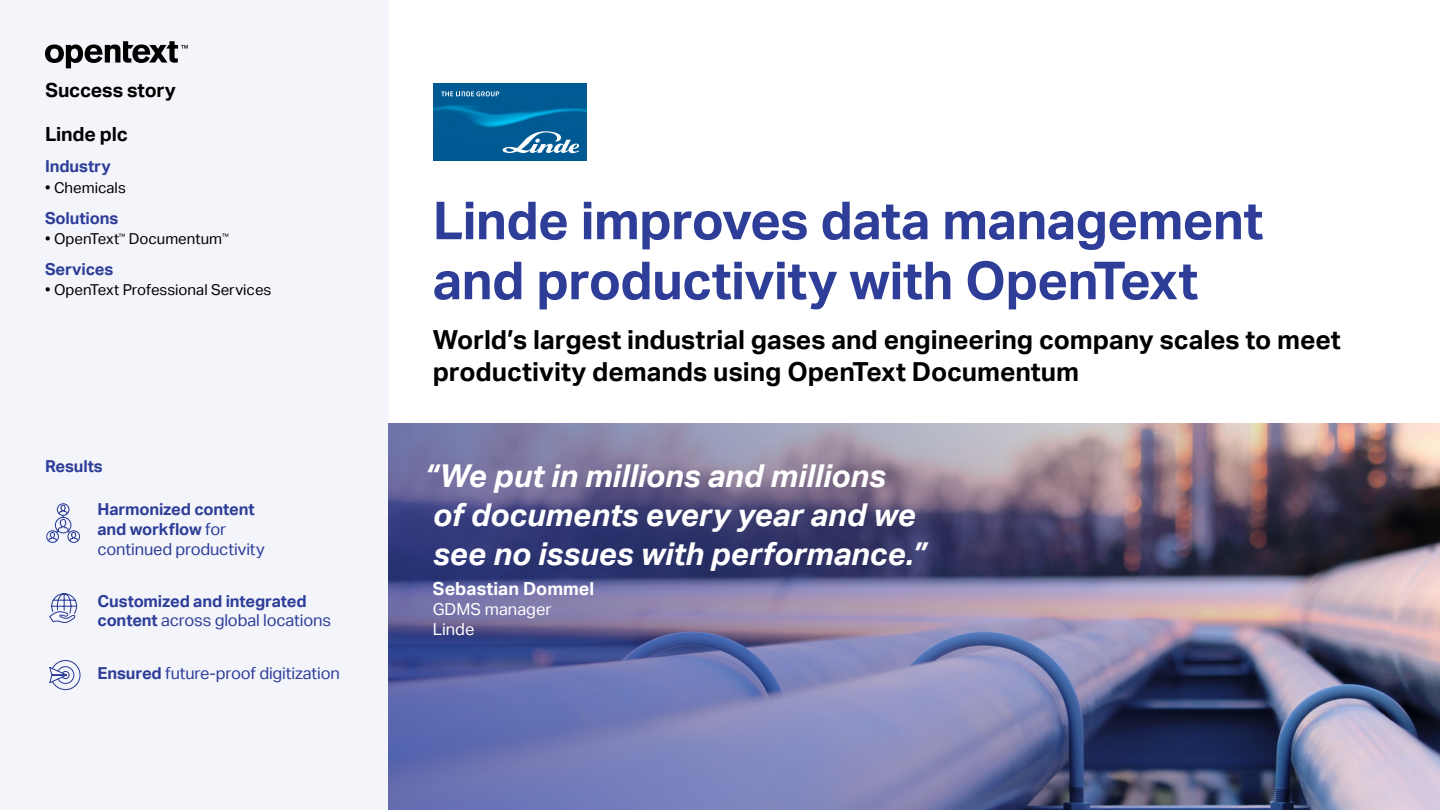
<style>
.page{position:relative;width:1440px;height:810px;background:#fff}
.page>*{position:absolute;margin:0;border:0;box-sizing:border-box;transform-origin:0 0}
.t1{font:700 52.5px/60px "Aktiv Grotesk";letter-spacing:-.015em;color:#2e3d98}
.t2{font:italic 700 31.5px/39px "Aktiv Grotesk";letter-spacing:-.005em;color:#fff}
.t3{font:700 26.25px/31.5px "Aktiv Grotesk";letter-spacing:-.005em;color:#000}
.t4{font:700 19.5px "Aktiv Grotesk";letter-spacing:-.01em;color:#000}
.t5{font:700 18px "Aktiv Grotesk";color:#fff}
.t6{font:700 16.5px/19.8px "Aktiv Grotesk";letter-spacing:-.01em;color:#2e3d98}
.t7{font:16.5px "Aktiv Grotesk";letter-spacing:-.01em;color:#2e3d98}
.t8{font:16.5px/19.8px "Aktiv Grotesk";color:#fff}
.t9{font:15px "Aktiv Grotesk";color:#000}
.s1{font-weight:400}
.s2{font-weight:700}
</style>
<div class="page">
<div style="left:0;top:0;width:388px;height:810px;background:#f3f5fb"></div>
<svg style="left:45px;top:41px;width:143px;height:27px"></svg>
<img style="left:388px;top:423px;width:1052px;height:387px">
<svg style="left:46px;top:503px;width:35px;height:40px"></svg>
<img style="left:434px;top:84px;width:153px;height:76px">
<svg style="left:503px;top:131px;width:77px;height:22px"></svg>
<svg style="left:441px;top:91px;width:58px;height:5px"></svg>
<svg style="left:49px;top:593px;width:29px;height:30px"></svg>
<svg style="left:49px;top:660px;width:32px;height:31px"></svg>
<p class="t4" style="left:45px;top:79px;width:132px">Success story</p>
<p class="t4" style="left:45px;top:122px;width:84px">Linde plc</p>
<p class="t6" style="left:45px;top:157px;width:67px">Industry</p>
<p class="t9" style="left:45px;top:179px;width:82px">• Chemicals</p>
<p class="t6" style="left:45px;top:208px;width:75px">Solutions</p>
<p class="t9" style="left:45px;top:230px;width:186px">• OpenText<sup>™</sup> Documentum<sup>™</sup></p>
<p class="t6" style="left:45px;top:259px;width:70px">Services</p>
<p class="t9" style="left:45px;top:281px;width:228px">• OpenText Professional Services</p>
<p class="t6" style="left:45px;top:457px;width:59px">Results</p>
<p class="t6" style="left:98px;top:499px;width:169px">Harmonized content and workflow <span class="s1">for continued productivity</span></p>
<p class="t6" style="left:98px;top:591px;width:235px">Customized and integrated content <span class="s1">across global locations</span></p>
<p class="t7" style="left:98px;top:663px;width:244px"><span class="s2">Ensured</span> future-proof digitization</p>
<h1 class="t1" style="left:433px;top:191px;width:832px">Linde improves data management and productivity with OpenText</h1>
<h3 class="t3" style="left:433px;top:325px;width:910px">World’s largest industrial gases and engineering company scales to meet productivity demands using OpenText Documentum</h3>
<h2 class="t2" style="left:424px;top:456px;width:503px">“We put in millions and millions<br>of documents every year and we see no issues with performance.”</h2>
<p class="t5" style="left:433px;top:579px;width:163px">Sebastian Dommel</p>
<p class="t8" style="left:433px;top:600px;width:120px">GDMS manager<br>Linde</p>
</div>
